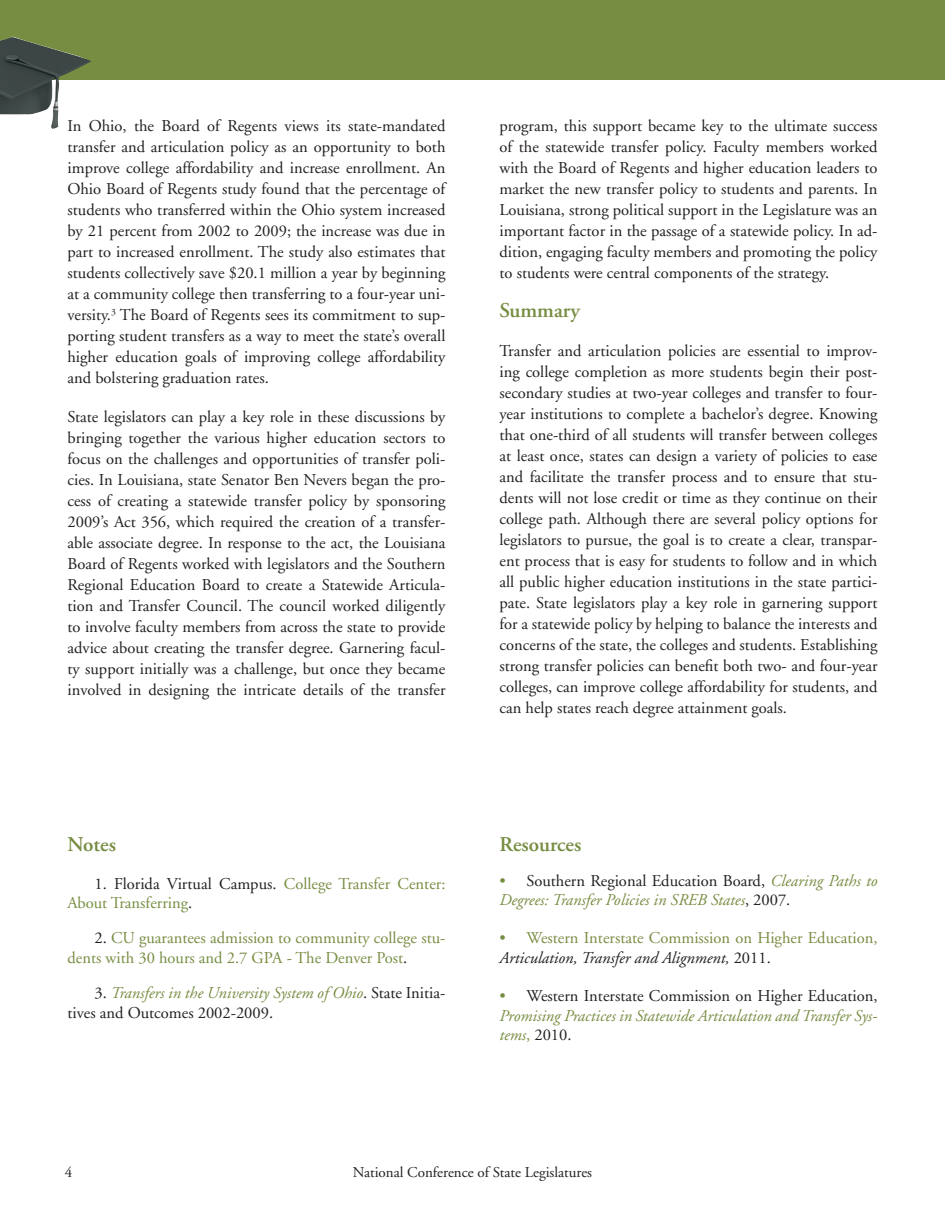
<style>
.page{position:relative;width:945px;height:1215px;background:#fff}
.page>*{position:absolute;margin:0;border:0;box-sizing:border-box;transform-origin:0 0}
.t1{font:600 21px "Adobe Garamond";color:#778d42}
.Endnote_text{font:16.5px/21px "Adobe Garamond";color:#231f20;text-align:justify}
.Endnote_text-2{font:16.5px/19.8px "Adobe Garamond";color:#778d42}
.t2{font:italic 16.5px/19.8px "Adobe Garamond";color:#778d42}
.t3{font:15px "Adobe Garamond";color:#231f20}
.s1{color:#231f20}
.s2{font-style:italic;color:#778d42}
.s3{font-style:normal}
.s4{font-style:normal;color:#231f20}
.s5{font-style:italic;color:#231f20}
</style>
<div class="page">
<div style="left:1px;top:1px;width:944px;height:79px;background:#778d42"></div>
<img style="left:0;top:37px;width:91px;height:92px">
<p class="Endnote_text" style="left:68px;top:116px;width:380px">In Ohio, the Board of Regents views its state-mandated transfer and articulation policy as an opportunity to both improve college affordability and increase enrollment. An Ohio Board of Regents study found that the percentage of students who transferred within the Ohio system increased by 21 percent from 2002 to 2009; the increase was due in part to increased enrollment. The study also estimates that students collectively save $20.1 million a year by beginning at a community college then transferring to a four-year uni&shy;versity.<sup>3</sup> The Board of Regents sees its commitment to sup&shy;porting student transfers as a way to meet the state’s overall higher education goals of improving college affordability and bolstering graduation rates.</p>
<p class="Endnote_text" style="left:68px;top:407px;width:380px">State legislators can play a key role in these discussions by bringing together the various higher education sectors to focus on the challenges and opportunities of transfer poli&shy;cies. In Louisiana, state Senator Ben Nevers began the pro&shy;cess of creating a statewide transfer policy by sponsoring 2009’s Act 356, which required the creation of a transfer&shy;able associate degree. In response to the act, the Louisiana Board of Regents worked with legislators and the Southern Regional Education Board to create a Statewide Articula&shy;tion and Transfer Council. The council worked diligently to involve faculty members from across the state to provide advice about creating the transfer degree. Garnering facul&shy;ty support initially was a challenge, but once they became involved in designing the intricate details of the transfer</p>
<p class="t1" style="left:68px;top:833px;width:50px">Notes</p>
<p class="Endnote_text-2" style="left:68px;top:874px;width:380px;text-indent:27px"><span class="s1">1. Florida Virtual Campus.</span> College Transfer Center:<br>About Transferring<span class="s1">.</span></p>
<p class="Endnote_text-2" style="left:68px;top:928px;width:380px;text-indent:27px"><span class="s1">2.</span> CU guarantees admission to community college stu&shy;dents with 30 hours and 2.7 GPA - The Denver Post<span class="s1">.</span></p>
<p class="Endnote_text" style="left:68px;top:983px;width:380px;line-height:19.8px;text-indent:27px">3. <span class="s2">Transfers in the University System of Ohio</span>. State Initia&shy;tives and Outcomes 2002-2009.</p>
<p class="Endnote_text" style="left:500px;top:116px;width:380px">program, this support became key to the ultimate success of the statewide transfer policy. Faculty members worked with the Board of Regents and higher education leaders to market the new transfer policy to students and parents. In Louisiana, strong political support in the Legislature was an important factor in the passage of a statewide policy. In ad&shy;dition, engaging faculty members and promoting the policy to students were central components of the strategy.</p>
<p class="t1" style="left:500px;top:299px;width:82px">Summary</p>
<p class="Endnote_text" style="left:500px;top:341px;width:380px">Transfer and articulation policies are essential to improv&shy;ing college completion as more students begin their post&shy;secondary studies at two-year colleges and transfer to four&shy;year institutions to complete a bachelor’s degree. Knowing that one-third of all students will transfer between colleges at least once, states can design a variety of policies to ease and facilitate the transfer process and to ensure that stu&shy;dents will not lose credit or time as they continue on their college path. Although there are several policy options for legislators to pursue, the goal is to create a clear, transpar&shy;ent process that is easy for students to follow and in which all public higher education institutions in the state partici&shy;pate. State legislators play a key role in garnering support for a statewide policy by helping to balance the interests and concerns of the state, the colleges and students. Establishing strong transfer policies can benefit both two- and four-year colleges, can improve college affordability for students, and can help states reach degree attainment goals.</p>
<p class="t1" style="left:500px;top:833px;width:83px">Resources</p>
<p class="t2" style="left:500px;top:871px;width:380px"><span class="s3">•</span> <span class="s4">Southern Regional Education Board,</span> Clearing Paths to<br>Degrees: Transfer Policies in SREB States<span class="s4">, 2007.</span></p>
<p class="Endnote_text-2" style="left:500px;top:928px;width:380px">• Western Interstate Commission on Higher Education,<br><span class="s5">Articulation, Transfer and Alignment,</span> <span class="s1">2011.</span></p>
<p class="t2" style="left:500px;top:986px;width:380px;text-align:justify"><span class="s3">•</span> <span class="s4">Western Interstate Commission on Higher Education, </span>Promising Practices in Statewide Articulation and Transfer Sys&shy;tems<span class="s3">,</span> <span class="s4">2010.</span></p>
<p class="t3" style="left:65px;top:1165px;width:9px">4</p>
<p class="t3" style="left:353px;top:1165px;width:241px">National Conference of State Legislatures</p>
</div>
